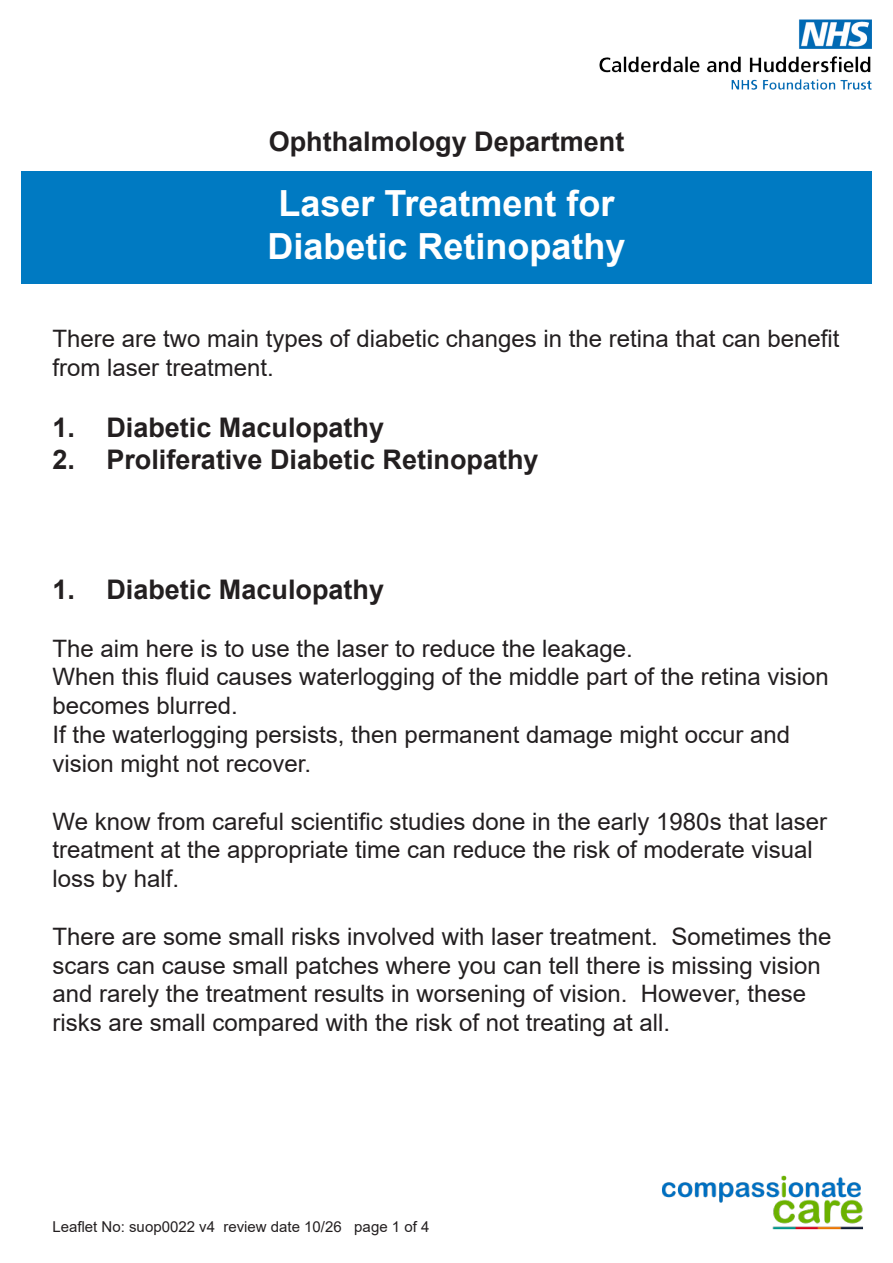
<style>
.page{position:relative;width:893px;height:1263px;background:#fff}
.page>*{position:absolute;margin:0;border:0;box-sizing:border-box;transform-origin:0 0}
.t1{font:700 36px "Arial";color:#fff}
.t2{font:700 27px "Arial";color:#231f20}
.t3{font:24px/28.8px "Arial";color:#231f20}
.t4{font:15px "Arial";color:#231f20}
</style>
<div class="page">
<img style="left:662px;top:1175px;width:201px;height:55px">
<div style="left:21px;top:171px;width:851px;height:112px;background:#007ac2"></div>
<img style="left:599px;top:20px;width:273px;height:70px">
<p class="t2" style="left:269px;top:122px;width:357px">Ophthalmology Department</p>
<p class="t1" style="left:278px;top:178px;width:338px">Laser Treatment for</p>
<p class="t1" style="left:267px;top:221px;width:360px">Diabetic Retinopathy</p>
<p class="t3" style="left:52px;top:324px;width:789px">There are two main types of diabetic changes in the retina that can benefit from laser treatment.</p>
<p class="t2" style="left:52px;top:408px;width:333px">1. Diabetic Maculopathy</p>
<p class="t2" style="left:52px;top:441px;width:488px">2. Proliferative Diabetic Retinopathy</p>
<p class="t2" style="left:52px;top:570px;width:333px">1. Diabetic Maculopathy</p>
<p class="t3" style="left:52px;top:634px;width:582px">The aim here is to use the laser to reduce the leakage.</p>
<p class="t3" style="left:52px;top:662px;width:778px">When this fluid causes waterlogging of the middle part of the retina vision becomes blurred.</p>
<p class="t3" style="left:52px;top:720px;width:739px">If the waterlogging persists, then permanent damage might occur and</p>
<p class="t3" style="left:52px;top:749px;width:260px">vision might not recover.</p>
<p class="t3" style="left:52px;top:806px;width:776px">We know from careful scientific studies done in the early 1980s that laser treatment at the appropriate time can reduce the risk of moderate visual loss by half.</p>
<p class="t3" style="left:52px;top:922px;width:780px">There are some small risks involved with laser treatment. Sometimes the scars can cause small patches where you can tell there is missing vision and rarely the treatment results in worsening of vision. However, these risks are small compared with the risk of not treating at all.</p>
<p class="t4" style="left:52px;top:1216px;width:378px">Leaflet No: suop0022 v4 review date 10/26 page 1 of 4</p>
</div>
